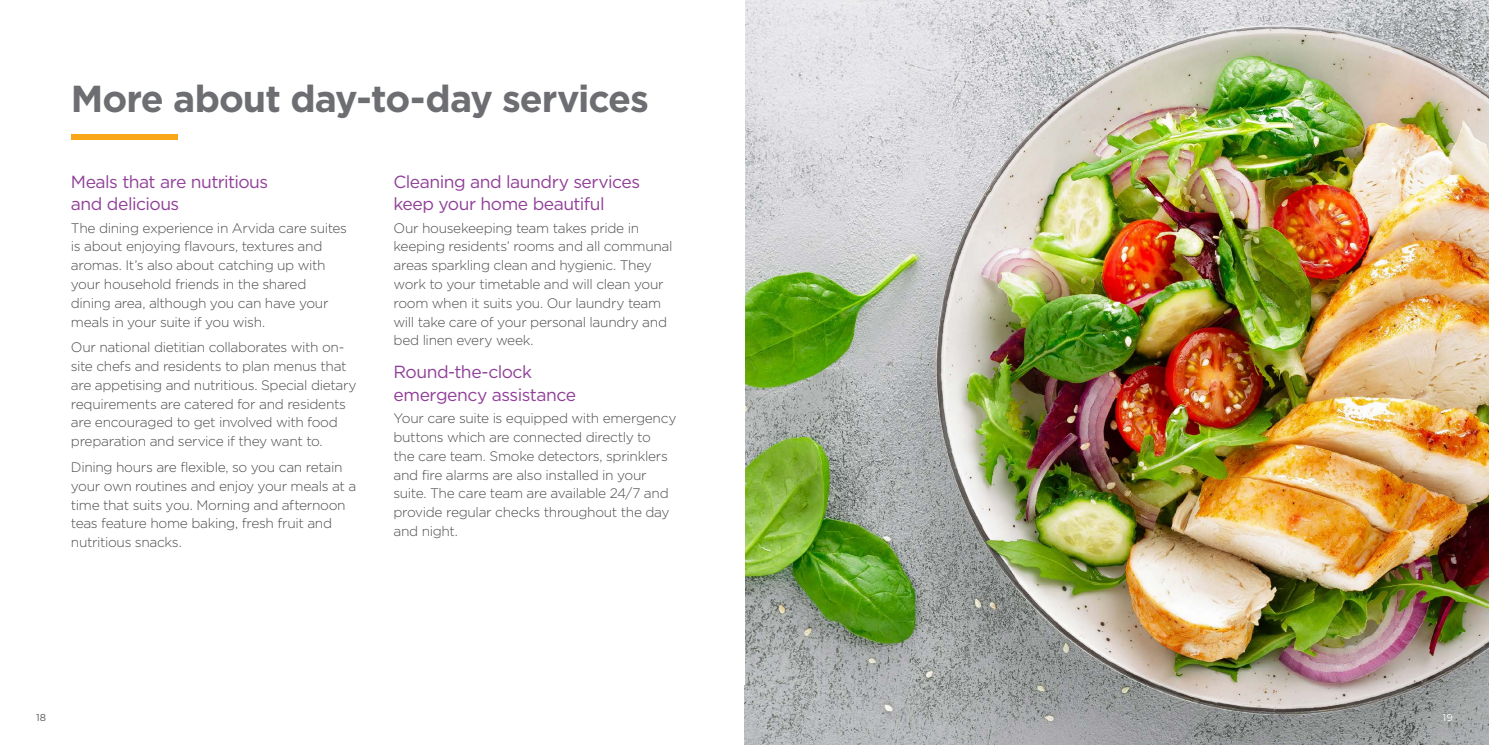
<style>
.page{position:relative;width:1489px;height:745px;background:#fff}
.page>*{position:absolute;margin:0;border:0;box-sizing:border-box;transform-origin:0 0}
.t1{font:700 37.5px "Gotham";letter-spacing:-.03em;color:#6d6e71}
.t2{font:17.5px/22.5px "Gotham";letter-spacing:-.03em;color:#903f98}
.t3{font:300 13.75px/18.8px "Gotham";letter-spacing:-.025em;color:#4d4d4f}
.t4{font:10px "Gotham";color:#58595b}
.t5{font:10px "Gotham";color:#fff}
</style>
<div class="page">
<img style="left:744px;top:0;width:744px;height:744px">
<div style="left:71px;top:134px;width:106px;height:5px;background:#faa61a"></div>
<h1 class="t1" style="left:71px;top:73px;width:579px">More about day-to-day services</h1>
<p class="t2" style="left:71px;top:170px;width:199px">Meals that are nutritious and delicious</p>
<p class="t3" style="left:71px;top:218px;width:277px">The dining experience in Arvida care suites is about enjoying flavours, textures and aromas. It’s also about catching up with your household friends in the shared dining area, although you can have your meals in your suite if you wish.</p>
<p class="t3" style="left:71px;top:337px;width:287px">Our national dietitian collaborates with on&shy;site chefs and residents to plan menus that are appetising and nutritious. Special dietary requirements are catered for and residents are encouraged to get involved with food preparation and service if they want to.</p>
<p class="t3" style="left:71px;top:457px;width:287px">Dining hours are flexible, so you can retain your own routines and enjoy your meals at a time that suits you. Morning and afternoon teas feature home baking, fresh fruit and nutritious snacks.</p>
<p class="t2" style="left:393px;top:170px;width:248px">Cleaning and laundry services keep your home beautiful</p>
<p class="t3" style="left:393px;top:218px;width:280px">Our housekeeping team takes pride in keeping residents’ rooms and all communal areas sparkling clean and hygienic. They work to your timetable and will clean your room when it suits you. Our laundry team will take care of your personal laundry and bed linen every week.</p>
<p class="t2" style="left:393px;top:360px;width:184px">Round-the-clock emergency assistance</p>
<p class="t3" style="left:393px;top:408px;width:284px">Your care suite is equipped with emergency buttons which are connected directly to<br>the care team. Smoke detectors, sprinklers and fire alarms are also installed in your suite. The care team are available 24/7 and provide regular checks throughout the day and night.</p>
<p class="t4" style="left:36px;top:710px;width:11px">18</p>
<p class="t5" style="left:1442px;top:710px;width:12px">19</p>
</div>
